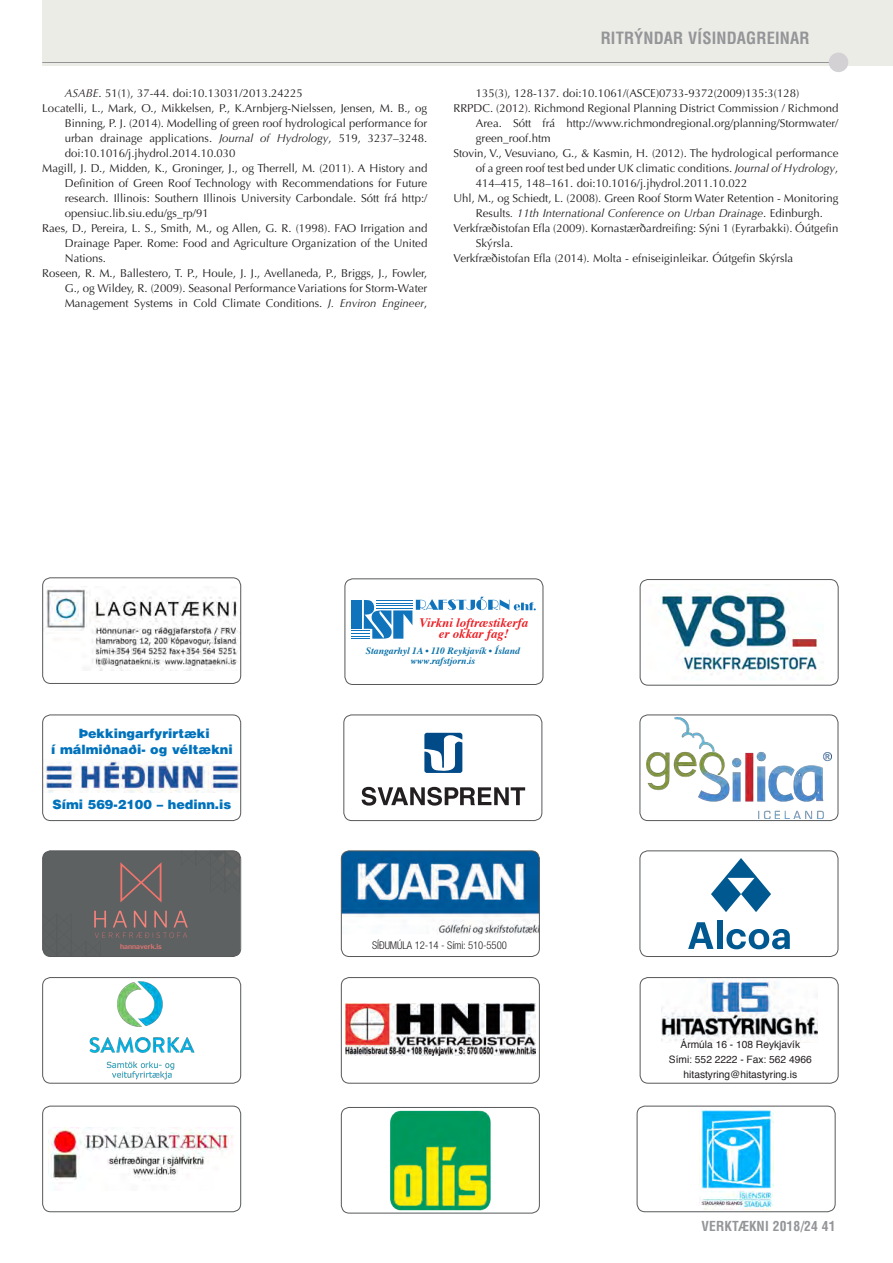
<style>
.page{position:relative;width:893px;height:1263px;background:#fff}
.page>*{position:absolute;margin:0;border:0;box-sizing:border-box;transform-origin:0 0}
.t1{font:700 condensed 16.5px "Helvetica LT Std";letter-spacing:.01em;color:#939598}
.t2{font:700 condensed 13.5px "Helvetica LT Std";letter-spacing:.01em;color:#939598}
.t3{font:900 12.9px/15.6px "Helvetica LT Std";color:#0072bc;text-align:center}
.t4{font:italic 700 12.9px/10.6px "Times";color:#ee1d23;text-align:center}
.t5{font:11.4px "Optima";color:#231f20}
.t6{font:italic 11.4px "Optima";color:#231f20}
.t7{font:300 condensed 10.65px "Helvetica Neue LT Std";letter-spacing:-.01em;color:#231f20}
.t8{font:10.2px/15px "Helvetica";color:#231f20;text-align:center}
.t9{font:italic 700 9.6px/9.6px "Times";color:#076fa8;text-align:center}
.t10{font:600 6.9px "Libre Franklin";color:#e57673}
.s1{font-style:italic}
.s2{font-style:normal}
</style>
<div class="page">
<div style="left:42px;top:0;width:850px;height:65px;background:#ecece6"></div>
<hr style="left:42px;top:62px;width:796px;height:1px;background:#939598">
<div style="left:828px;top:53px;width:20px;height:19px;background:#d3d1d4;border-radius:50%"></div>
<img style="left:43px;top:977px;width:198px;height:106px">
<div style="left:42px;top:977px;width:199px;height:106px;border:1px solid #57585a;border-radius:8px"></div>
<div style="left:43px;top:852px;width:197px;height:104px;background:#5e6162"></div>
<div style="left:42px;top:850px;width:199px;height:106px;border:1px solid #57585a;border-radius:8px"></div>
<svg style="left:688px;top:922px;width:25px;height:26px"></svg>
<div style="left:716px;top:920px;width:6px;height:28px;background:#005890"></div>
<svg style="left:726px;top:929px;width:63px;height:20px"></svg>
<svg style="left:711px;top:858px;width:60px;height:54px"></svg>
<div style="left:639px;top:850px;width:199px;height:106px;border:1px solid #57585a;border-radius:8px"></div>
<img style="left:661px;top:979px;width:156px;height:63px">
<div style="left:639px;top:977px;width:199px;height:106px;border:1px solid #57585a;border-radius:8px"></div>
<img style="left:699px;top:1107px;width:74px;height:102px">
<div style="left:636px;top:1105px;width:199px;height:106px;border:1px solid #57585a;border-radius:8px"></div>
<img style="left:341px;top:851px;width:198px;height:83px">
<div style="left:341px;top:850px;width:198px;height:106px;border:1px solid #57585a;border-radius:8px"></div>
<img style="left:49px;top:1127px;width:184px;height:57px">
<div style="left:42px;top:1105px;width:199px;height:106px;border:1px solid #57585a;border-radius:8px"></div>
<img style="left:345px;top:1003px;width:190px;height:52px">
<div style="left:341px;top:977px;width:198px;height:106px;border:1px solid #57585a;border-radius:8px"></div>
<img style="left:45px;top:759px;width:194px;height:33px">
<div style="left:42px;top:714px;width:199px;height:106px;border:1px solid #57585a;border-radius:8px"></div>
<img style="left:390px;top:1110px;width:101px;height:101px">
<div style="left:341px;top:1107px;width:198px;height:106px;border:1px solid #57585a;border-radius:8px"></div>
<img style="left:641px;top:584px;width:183px;height:96px">
<div style="left:639px;top:579px;width:199px;height:106px;border:1px solid #57585a;border-radius:8px"></div>
<img style="left:46px;top:586px;width:192px;height:84px">
<div style="left:42px;top:577px;width:199px;height:106px;border:1px solid #57585a;border-radius:8px"></div>
<svg style="left:351px;top:596px;width:184px;height:43px"></svg>
<div style="left:344px;top:578px;width:199px;height:106px;border:1px solid #57585a;border-radius:8px"></div>
<svg style="left:361px;top:786px;width:164px;height:19px"></svg>
<svg style="left:424px;top:732px;width:38px;height:41px"></svg>
<div style="left:343px;top:714px;width:199px;height:106px;border:1px solid #57585a;border-radius:8px"></div>
<img style="left:646px;top:717px;width:185px;height:101px">
<div style="left:639px;top:714px;width:199px;height:106px;border:1px solid #57585a;border-radius:8px"></div>
<p class="t5" style="left:65px;top:87px;width:239px"><span class="s1">ASABE</span>. 51(1), 37-44. doi:10.13031/2013.24225</p>
<p class="t5" style="left:42px;top:102px;width:386px">Locatelli, L., Mark, O., Mikkelsen, P., K.Arnbjerg-Nielssen, Jensen, M. B., og</p>
<p class="t5" style="left:65px;top:117px;width:364px">Binning, P. J. (2014). Modelling of green roof hydrological performance for</p>
<p class="t5" style="left:65px;top:132px;width:364px">urban drainage applications. <span class="s1">Journal of Hydrology</span>, 519, 3237–3248.</p>
<p class="t5" style="left:65px;top:147px;width:172px">doi:10.1016/j.jhydrol.2014.10.030</p>
<p class="t5" style="left:42px;top:162px;width:386px">Magill, J. D., Midden, K., Groninger, J., og Therrell, M. (2011). A History and</p>
<p class="t5" style="left:65px;top:177px;width:364px">Definition of Green Roof Technology with Recommendations for Future</p>
<p class="t5" style="left:65px;top:192px;width:364px">research. Illinois: Southern Illinois University Carbondale. Sótt frá http:/</p>
<p class="t5" style="left:65px;top:207px;width:145px">opensiuc.lib.siu.edu/gs_rp/91</p>
<p class="t5" style="left:42px;top:222px;width:386px">Raes, D., Pereira, L. S., Smith, M., og Allen, G. R. (1998). FAO Irrigation and</p>
<p class="t5" style="left:65px;top:237px;width:364px">Drainage Paper. Rome: Food and Agriculture Organization of the United</p>
<p class="t5" style="left:65px;top:252px;width:43px">Nations.</p>
<p class="t5" style="left:42px;top:267px;width:386px">Roseen, R. M., Ballestero, T. P., Houle, J. J., Avellaneda, P., Briggs, J., Fowler,</p>
<p class="t5" style="left:65px;top:282px;width:364px">G., og Wildey, R. (2009). Seasonal Performance Variations for Storm-Water</p>
<p class="t5" style="left:65px;top:297px;width:364px">Management Systems in Cold Climate Conditions. <span class="s1">J. Environ Engineer</span>,</p>
<h1 class="t1" style="left:600px;top:28px;width:210px">RITRÝNDAR VÍSINDAGREINAR</h1>
<p class="t5" style="left:476px;top:87px;width:325px">135(3), 128-137. doi:10.1061/(ASCE)0733-9372(2009)135:3(128)</p>
<p class="t5" style="left:453px;top:102px;width:386px">RRPDC. (2012). Richmond Regional Planning District Commission / Richmond</p>
<p class="t5" style="left:476px;top:117px;width:364px">Area. Sótt frá http://www.richmondregional.org/planning/Stormwater/</p>
<p class="t5" style="left:476px;top:132px;width:76px">green_roof.htm</p>
<p class="t5" style="left:453px;top:147px;width:386px">Stovin, V., Vesuviano, G., &amp; Kasmin, H. (2012). The hydrological performance</p>
<p class="t5" style="left:476px;top:162px;width:364px">of a green roof test bed under UK climatic conditions. <span class="s1">Journal of Hydrology</span>,</p>
<p class="t5" style="left:476px;top:177px;width:273px">414–415, 148–161. doi:10.1016/j.jhydrol.2011.10.022</p>
<p class="t5" style="left:453px;top:192px;width:386px">Uhl, M., og Schiedt, L. (2008). Green Roof Storm Water Retention - Monitoring</p>
<p class="t6" style="left:476px;top:207px;width:348px"><span class="s2">Results</span>. 11th International Conference on Urban Drainage<span class="s2">. Edinburgh.</span></p>
<p class="t5" style="left:453px;top:222px;width:386px">Verkfræðistofan Efla (2009). Kornastærðardreifing: Sýni 1 (Eyrarbakki). Óútgefin</p>
<p class="t5" style="left:476px;top:237px;width:39px">Skýrsla.</p>
<p class="t5" style="left:453px;top:252px;width:341px">Verkfræðistofan Efla (2014). Molta - efniseiginleikar. Óútgefin Skýrsla</p>
<p class="t4" style="left:419px;top:616px;width:110px">Virkni loftræstikerfa er okkar fag!</p>
<p class="t3" style="left:51px;top:725px;width:183px">Þekkingarfyrirtæki<br>í málmiðnaði- og véltækni</p>
<p class="t3" style="left:52px;top:796px;width:180px">Sími 569-2100 – hedinn.is</p>
<p class="t10" style="left:120px;top:942px;width:43px">hannaverk.is</p>
<p class="t9" style="left:366px;top:645px;width:155px">Stangarhyl 1A • 110 Reykjavík • Ísland www.rafstjorn.is</p>
<p class="t7" style="left:372px;top:939px;width:136px">SÍÐUMÚLA 12-14 - Sími: 510-5500</p>
<p class="t8" style="left:668px;top:1037px;width:144px">Ármúla 16 - 108 Reykjavík<br>Sími: 552 2222 - Fax: 562 4966 hitastyring@hitastyring.is</p>
<p class="t2" style="left:701px;top:1216px;width:135px">VERKTÆKNI 2018/24 41</p>
</div>
